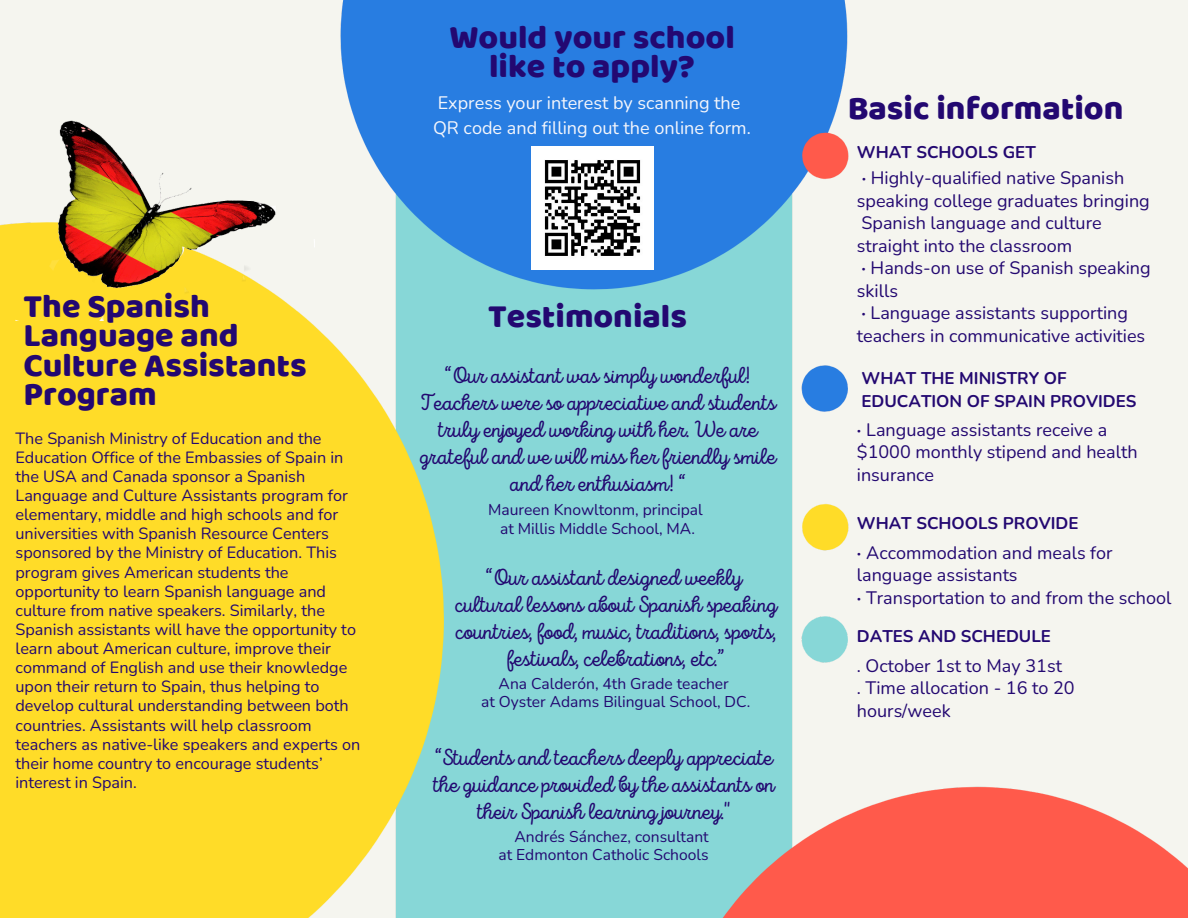
<style>
.page{position:relative;width:1188px;height:918px;background:#fff}
.page>*{position:absolute;margin:0;border:0;box-sizing:border-box;transform-origin:0 0}
.t1{font:33.75px/29.2px "Baloo";color:#230871}
.t2{font:23.1px/27px "Intro Script";color:#230871;text-align:center}
.t3{font:18px/22.5px "Nunito";color:#230871}
.t4{font:18px/24.8px "Nunito";color:#f4f6fc}
.t5{font:700 16.95px/23.7px "Nunito";color:#230871}
.t6{font:16.2px/19.2px "Nunito";color:#230871}
.t7{font:15.6px/18px "Nunito";color:#230871;text-align:center}
.s1{font-weight:700}
</style>
<div class="page">
<img style="left:0;top:0;width:1188px;height:918px">
<img style="left:16px;top:120px;width:299px;height:201px">
<img style="left:532px;top:146px;width:121px;height:124px">
<h2 class="t1" style="left:449px;top:22px;width:287px;text-align:center">Would your school like to apply?</h2>
<h4 class="t4" style="left:433px;top:91px;width:319px">Express your interest by scanning the<br>QR code and filling out the online form.</h4>
<h1 class="t1" style="left:23px;top:291px;width:285px">The Spanish<br>Language and<br>Culture Assistants<br>Program</h1>
<h3 class="t6" style="left:16px;top:429px;width:346px">The Spanish Ministry of Education and the Education Office of the Embassies of Spain in the USA and Canada sponsor a Spanish Language and Culture Assistants program for elementary, middle and high schools and for universities with Spanish Resource Centers sponsored by the Ministry of Education. This program gives American students the opportunity to learn Spanish language and culture from native speakers. Similarly, the Spanish assistants will have the opportunity to learn about American culture, improve their command of English and use their knowledge upon their return to Spain, thus helping to develop cultural understanding between both countries. Assistants will help classroom teachers as native-like speakers and experts on their home country to encourage students’ interest in Spain.</h3>
<h4 class="t1" style="left:488px;top:301px;width:200px">Testimonials</h4>
<h1 class="t2" style="left:420px;top:364px;width:358px">“Our assistant was simply wonderful!<br>Teachers were so appreciative and students truly enjoyed working with her. We are grateful and we will miss her friendly smile and her enthusiasm! “</h1>
<h1 class="t7" style="left:488px;top:500px;width:216px;line-height:19.2px">Maureen Knowltonm, principal at Millis Middle School, MA.</h1>
<p class="t2" style="left:455px;top:566px;width:323px">“Our assistant designed weekly cultural lessons about Spanish speaking countries, food, music, traditions, sports, festivals, celebrations, etc.”</p>
<p class="t7" style="left:481px;top:675px;width:271px">Ana Calderón, 4th Grade teacher<br>at Oyster Adams Bilingual School, DC.</p>
<p class="t2" style="left:433px;top:746px;width:343px">“Students and teachers deeply appreciate the guidance provided by the assistants on their Spanish learning journey."</p>
<p class="t7" style="left:498px;top:828px;width:212px;text-align:right">Andrés Sánchez, consultant at Edmonton Catholic Schools</p>
<h2 class="t1" style="left:848px;top:93px;width:277px">Basic information</h2>
<h4 class="t5" style="left:857px;top:141px;width:180px">WHAT SCHOOLS GET</h4>
<h1 class="t3" style="left:857px;top:167px;width:294px"><span class="s1">·</span> Highly-qualified native Spanish speaking college graduates bringing</h1>
<h3 class="t3" style="left:862px;top:212px;width:242px">Spanish language and culture</h3>
<h4 class="t3" style="left:857px;top:235px;width:295px">straight into the classroom<br><span class="s1">·</span> Hands-on use of Spanish speaking skills<br><span class="s1">·</span> Language assistants supporting teachers in communicative activities</h4>
<h4 class="t5" style="left:862px;top:366px;width:277px">WHAT THE MINISTRY OF<br>EDUCATION OF SPAIN PROVIDES</h4>
<p class="t3" style="left:857px;top:419px;width:282px"><span class="s1">·</span> Language assistants receive a $1000 monthly stipend and health insurance</p>
<h3 class="t5" style="left:857px;top:512px;width:223px">WHAT SCHOOLS PROVIDE</h3>
<h4 class="t3" style="left:857px;top:541px;width:316px"><span class="s1">·</span> Accommodation and meals for language assistants<br><span class="s1">·</span> Transportation to and from the school</h4>
<h3 class="t5" style="left:857px;top:624px;width:196px">DATES AND SCHEDULE</h3>
<h2 class="t3" style="left:857px;top:655px;width:219px">. October 1st to May 31st<br>. Time allocation - 16 to 20 hours/week</h2>
</div>
